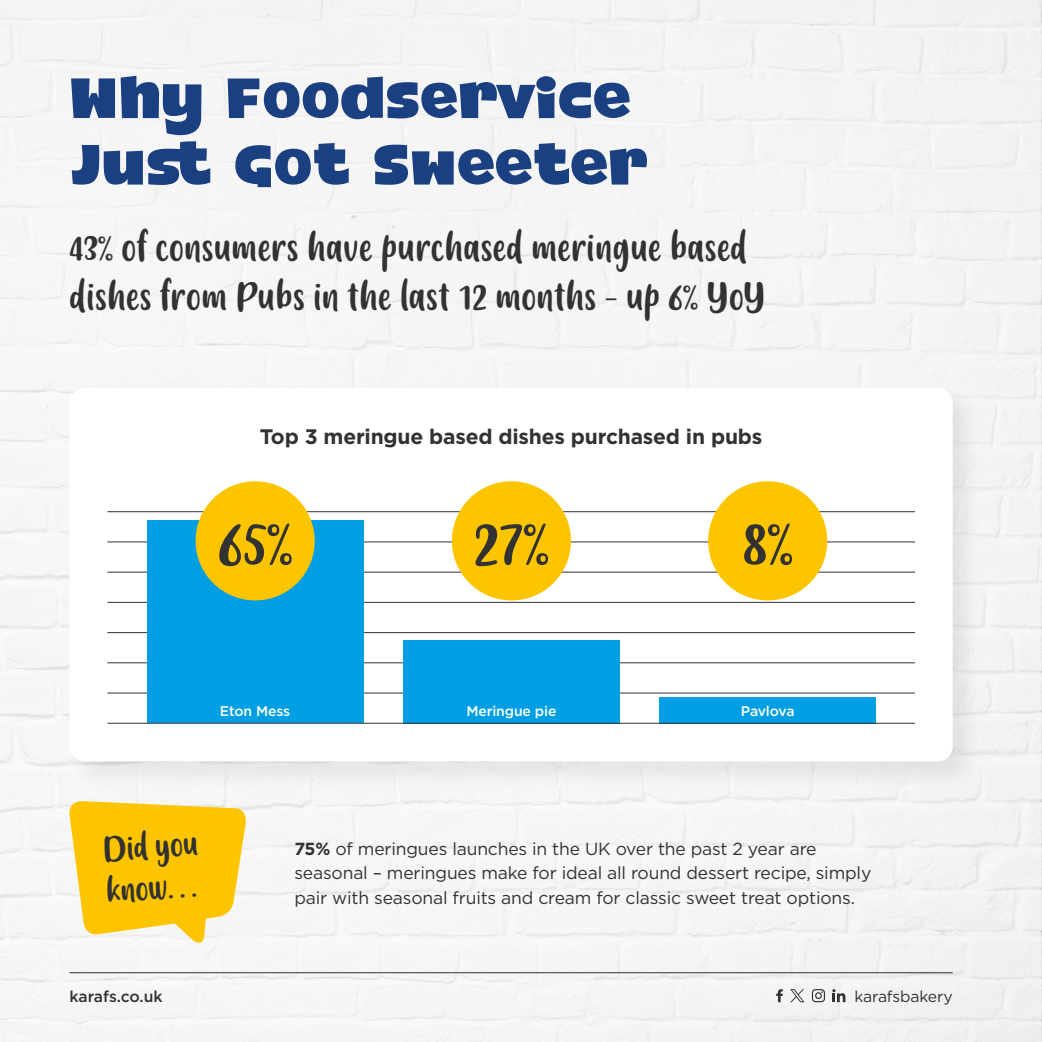
<style>
.page{position:relative;width:1042px;height:1042px;background:#f5f5f5}
.page>*{position:absolute;margin:0;border:0;box-sizing:border-box;transform-origin:0 0}
.t1{font:68.25px "Friendly Schoolmates";color:#333232}
.t2{font:66.5px/66.5px "Laika Pro";letter-spacing:.02em;color:#1b4082}
.t3{font:40.25px/49px "Friendly Schoolmates";letter-spacing:.01em;color:#333232}
.t4{font:35px/42px "Friendly Schoolmates";color:#333232}
.t5{font:700 21px "Gotham HTF";letter-spacing:-.01em;color:#333232}
.t6{font:17.5px/24.5px "Gotham HTF";letter-spacing:-.01em;color:#333232}
.t7{font:500 15.75px "Gotham HTF";color:#333232}
.t8{font:15.75px "Gotham HTF";letter-spacing:-.01em;color:#333232}
.t9{font:500 14px "Gotham HTF";letter-spacing:-.01em;color:#fff}
.s1{font-weight:700}
</style>
<div class="page">
<div style="left:65px;top:384px;width:916px;height:406px;background:#efeeee"></div>
<div style="left:69px;top:388px;width:883px;height:373px;background:#fff;border-radius:15px"></div>
<hr style="left:69px;top:972px;width:883px;height:1px;background:#333232">
<svg style="left:776px;top:988px;width:7px;height:14px"></svg>
<svg style="left:790px;top:989px;width:14px;height:13px"></svg>
<svg style="left:832px;top:989px;width:13px;height:13px"></svg>
<svg style="left:812px;top:989px;width:13px;height:13px"></svg>
<svg style="left:68px;top:801px;width:179px;height:147px"></svg>
<hr style="left:107px;top:511px;width:808px;height:1px;background:#333232">
<hr style="left:107px;top:542px;width:808px;height:1px;background:#333232">
<hr style="left:107px;top:572px;width:808px;height:1px;background:#333232">
<hr style="left:107px;top:602px;width:808px;height:1px;background:#333232">
<hr style="left:107px;top:632px;width:808px;height:1px;background:#333232">
<hr style="left:107px;top:662px;width:808px;height:1px;background:#333232">
<hr style="left:107px;top:693px;width:808px;height:1px;background:#333232">
<div style="left:147px;top:520px;width:216px;height:203px;background:#009fe3"></div>
<div style="left:403px;top:640px;width:217px;height:83px;background:#009fe3"></div>
<div style="left:659px;top:697px;width:217px;height:26px;background:#009fe3"></div>
<hr style="left:107px;top:723px;width:808px;height:1px;background:#333232">
<div style="left:196px;top:481px;width:119px;height:119px;background:#fdc400;border-radius:50%"></div>
<div style="left:452px;top:481px;width:119px;height:119px;background:#fdc400;border-radius:50%"></div>
<div style="left:708px;top:481px;width:119px;height:119px;background:#fdc400;border-radius:50%"></div>
<h2 class="t2" style="left:69px;top:66px;width:579px">Why Foodservice<br>Just Got Sweeter</h2>
<h3 class="t3" style="left:69px;top:224px;width:697px">43% of consumers have purchased meringue based dishes from Pubs in the last 12 months - up 6% YoY</h3>
<p class="t5" style="left:260px;top:424px;width:504px">Top 3 meringue based dishes purchased in pubs</p>
<h1 class="t1" style="left:218px;top:506px;width:75px">65%</h1>
<h1 class="t1" style="left:474px;top:506px;width:75px">27%</h1>
<h1 class="t1" style="left:743px;top:506px;width:51px">8%</h1>
<p class="t9" style="left:220px;top:703px;width:72px">Eton Mess</p>
<p class="t9" style="left:466px;top:703px;width:92px">Meringue pie</p>
<p class="t9" style="left:741px;top:703px;width:55px">Pavlova</p>
<h3 class="t4" style="left:102px;top:830px;width:98px;rotate:-4deg">Did you know…</h3>
<p class="t6" style="left:294px;top:836px;width:578px"><span class="s1">75%</span> of meringues launches in the UK over the past 2 year are seasonal – meringues make for ideal all round dessert recipe, simply pair with seasonal fruits and cream for classic sweet treat options.</p>
<p class="t7" style="left:69px;top:987px;width:95px">karafs.co.uk</p>
<p class="t8" style="left:854px;top:988px;width:100px">karafsbakery</p>
</div>
